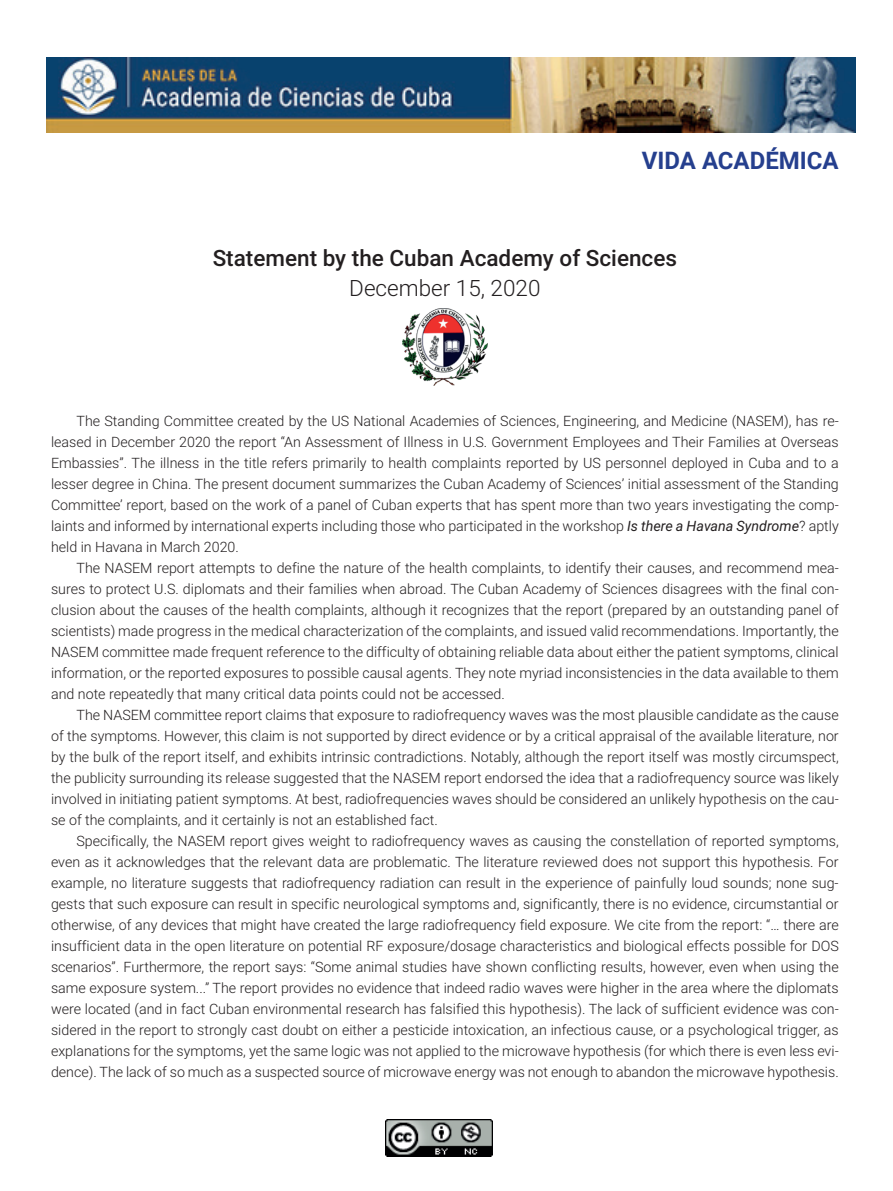
<style>
.page{position:relative;width:893px;height:1191px;background:#fff}
.page>*{position:absolute;margin:0;border:0;box-sizing:border-box;transform-origin:0 0}
.t1{font:700 24px "Roboto";color:#253f8e}
.t2{font:500 22.5px "Roboto";color:#231f20}
.t3{font:300 22.5px "Roboto";color:#231f20}
.t4{font:300 14.25px/21px "Roboto";color:#231f20;text-align:justify}
.s1{font-weight:400;font-style:italic}
</style>
<div class="page">
<img style="left:386px;top:1119px;width:106px;height:37px">
<img style="left:47px;top:57px;width:808px;height:75px">
<img style="left:402px;top:308px;width:85px;height:78px">
<h1 class="t1" style="left:642px;top:144px;width:198px">VIDA ACADÉMICA</h1>
<h2 class="t2" style="left:213px;top:242px;width:466px">Statement by the Cuban Academy of Sciences</h2>
<h2 class="t3" style="left:349px;top:275px;width:193px">December 15, 2020</h2>
<p class="t4" style="left:51px;top:410px;width:789px;text-indent:26px">The Standing Committee created by the US National Academies of Sciences, Engineering, and Medicine (NASEM), has re&shy;leased in December 2020 the report “An Assessment of Illness in U.S. Government Employees and Their Families at Overseas Embassies”. The illness in the title refers primarily to health complaints reported by US personnel deployed in Cuba and to a lesser degree in China. The present document summarizes the Cuban Academy of Sciences’ initial assessment of the Standing Committee’ report, based on the work of a panel of Cuban experts that has spent more than two years investigating the comp&shy;laints and informed by international experts including those who participated in the workshop <span class="s1">Is there a Havana Syndrome</span>? aptly held in Havana in March 2020.</p>
<p class="t4" style="left:51px;top:557px;width:789px;text-indent:26px">The NASEM report attempts to define the nature of the health complaints, to identify their causes, and recommend mea&shy;sures to protect U.S. diplomats and their families when abroad. The Cuban Academy of Sciences disagrees with the final con&shy;clusion about the causes of the health complaints, although it recognizes that the report (prepared by an outstanding panel of scientists) made progress in the medical characterization of the complaints, and issued valid recommendations. Importantly, the NASEM committee made frequent reference to the difficulty of obtaining reliable data about either the patient symptoms, clinical information, or the reported exposures to possible causal agents. They note myriad inconsistencies in the data available to them and note repeatedly that many critical data points could not be accessed.</p>
<p class="t4" style="left:51px;top:704px;width:789px;text-indent:26px">The NASEM committee report claims that exposure to radiofrequency waves was the most plausible candidate as the cause of the symptoms. However, this claim is not supported by direct evidence or by a critical appraisal of the available literature, nor by the bulk of the report itself, and exhibits intrinsic contradictions. Notably, although the report itself was mostly circumspect, the publicity surrounding its release suggested that the NASEM report endorsed the idea that a radiofrequency source was likely involved in initiating patient symptoms. At best, radiofrequencies waves should be considered an unlikely hypothesis on the cau&shy;se of the complaints, and it certainly is not an established fact.</p>
<p class="t4" style="left:51px;top:830px;width:789px;text-indent:26px">Specifically, the NASEM report gives weight to radiofrequency waves as causing the constellation of reported symptoms, even as it acknowledges that the relevant data are problematic. The literature reviewed does not support this hypothesis. For example, no literature suggests that radiofrequency radiation can result in the experience of painfully loud sounds; none sug&shy;gests that such exposure can result in specific neurological symptoms and, significantly, there is no evidence, circumstantial or otherwise, of any devices that might have created the large radiofrequency field exposure. We cite from the report: “… there are insufficient data in the open literature on potential RF exposure/dosage characteristics and biological effects possible for DOS scenarios”. Furthermore, the report says: “Some animal studies have shown conflicting results, however, even when using the same exposure system...” The report provides no evidence that indeed radio waves were higher in the area where the diplomats were located (and in fact Cuban environmental research has falsified this hypothesis). The lack of sufficient evidence was con&shy;sidered in the report to strongly cast doubt on either a pesticide intoxication, an infectious cause, or a psychological trigger, as explanations for the symptoms, yet the same logic was not applied to the microwave hypothesis (for which there is even less evi&shy;dence). The lack of so much as a suspected source of microwave energy was not enough to abandon the microwave hypothesis.</p>
</div>
